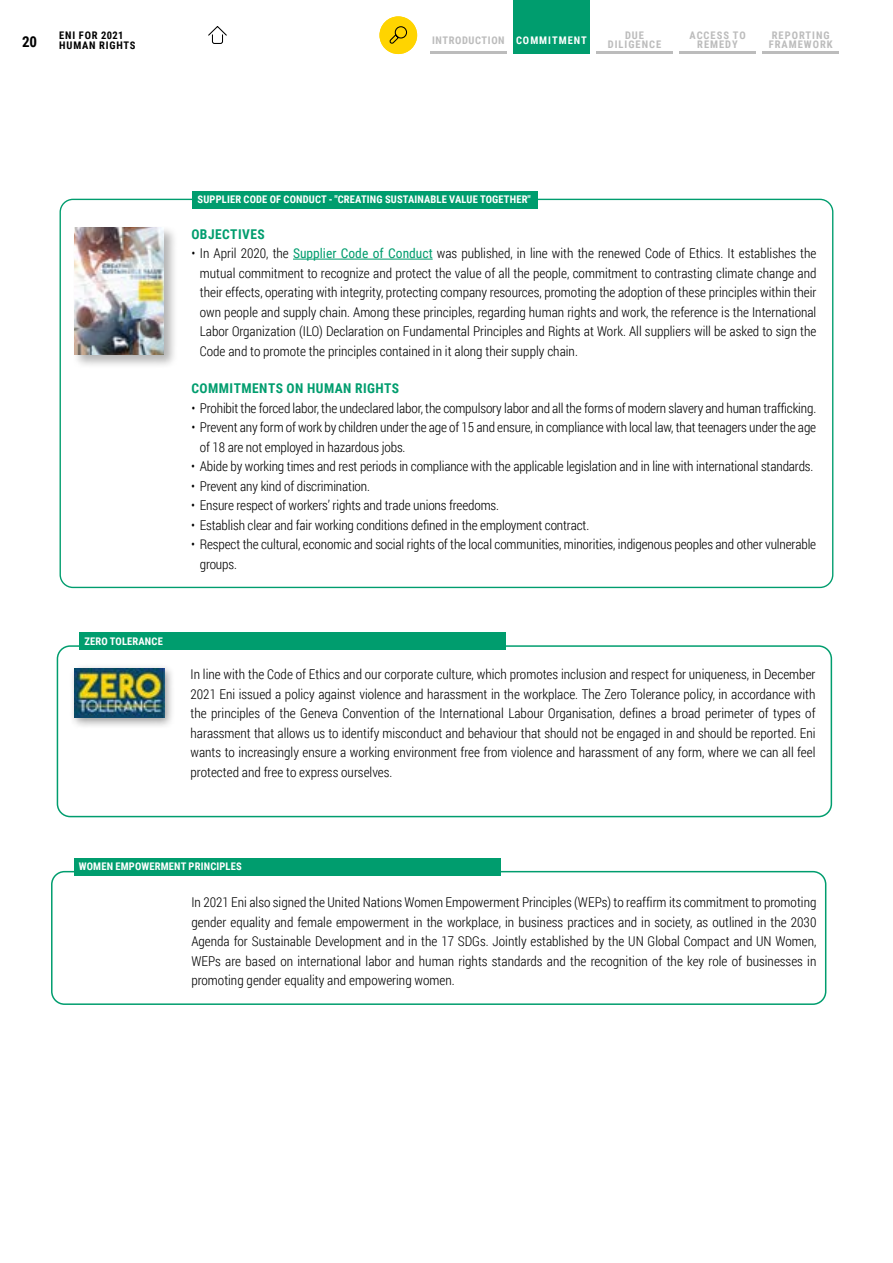
<style>
.page{position:relative;width:893px;height:1263px;background:#fff}
.page>*{position:absolute;margin:0;border:0;box-sizing:border-box;transform-origin:0 0}
.t1{font:700 15px "Roboto Condensed";color:#000}
.t2{font:300 13.5px/19.5px "Roboto Condensed";letter-spacing:-.01em;color:#000;text-align:justify}
.t3{font:700 13.5px "Roboto Condensed";letter-spacing:.035em;color:#009d6e}
.t4{font:700 10.5px "Roboto Condensed";letter-spacing:.015em;color:#fff}
.t5{font:700 10.5px/9px "Roboto Condensed";letter-spacing:.095em;color:#bcbcbc;text-align:center}
.t6{font:700 10.5px "Roboto Condensed";letter-spacing:.075em;color:#000}
.t7{font:700 10.5px "Roboto Condensed";letter-spacing:.055em;color:#bcbcbc}
.t8{font:700 10.5px "Roboto Condensed";letter-spacing:.095em;color:#fff}
.s1{font-weight:400;color:#009d6e}
</style>
<div class="page">
<hr style="left:293px;top:259px;width:140px;height:1px;background:#009d6e">
<div style="left:72px;top:226px;width:105px;height:142px;background:#000;opacity:.3"></div>
<img style="left:74px;top:228px;width:90px;height:126px">
<div style="left:193px;top:191px;width:345px;height:18px;background:#009d6e"></div>
<div style="left:57px;top:645px;width:775px;height:172px;border:2px solid #009d6e;border-radius:13px"></div>
<div style="left:79px;top:632px;width:427px;height:18px;background:#009d6e"></div>
<div style="left:51px;top:871px;width:775px;height:134px;border:2px solid #009d6e;border-radius:13px"></div>
<div style="left:74px;top:858px;width:427px;height:17px;background:#009d6e"></div>
<div style="left:70px;top:663px;width:105px;height:66px;background:#000;opacity:.4"></div>
<img style="left:75px;top:668px;width:89px;height:50px">
<div style="left:513px;top:0;width:77px;height:53px;background:#009d6e"></div>
<hr style="left:430px;top:51px;width:77px;height:3px;background:#bcbcbc">
<hr style="left:596px;top:51px;width:77px;height:3px;background:#bcbcbc">
<hr style="left:513px;top:51px;width:77px;height:3px;background:#009d6e">
<hr style="left:679px;top:51px;width:77px;height:3px;background:#bcbcbc">
<hr style="left:762px;top:51px;width:77px;height:3px;background:#bcbcbc">
<div style="left:379px;top:16px;width:38px;height:38px;background:#ffd400;border-radius:50%"></div>
<svg style="left:389px;top:26px;width:19px;height:18px"></svg>
<svg style="left:208px;top:26px;width:19px;height:18px"></svg>
<p class="t6" style="left:59px;top:27px;width:66px">ENI FOR 2021</p>
<p class="t1" style="left:22px;top:31px;width:17px">20</p>
<p class="t6" style="left:59px;top:38px;width:78px">HUMAN RIGHTS</p>
<p class="t8" style="left:516px;top:32px;width:73px">COMMITMENT</p>
<p class="t5" style="left:689px;top:30px;width:58px">ACCESS TO<br>REMEDY</p>
<p class="t5" style="left:769px;top:30px;width:66px;text-align:left">REPORTING<br>FRAMEWORK</p>
<p class="t7" style="left:432px;top:32px;width:74px">INTRODUCTION</p>
<p class="t5" style="left:608px;top:30px;width:55px">DUE<br>DILIGENCE</p>
<p class="t4" style="left:84px;top:633px;width:80px">ZERO TOLERANCE</p>
<p class="t4" style="left:198px;top:192px;width:335px">SUPPLIER CODE OF CONDUCT - "CREATING SUSTAINABLE VALUE TOGETHER"</p>
<p class="t3" style="left:191px;top:224px;width:75px">OBJECTIVES</p>
<p class="t2" style="left:200px;top:243px;width:618px;text-indent:-9px">• In April 2020, the <span class="s1">Supplier Code of Conduct</span> was published, in line with the renewed Code of Ethics. It establishes the mutual commitment to recognize and protect the value of all the people, commitment to contrasting climate change and their effects, operating with integrity, protecting company resources, promoting the adoption of these principles within their own people and supply chain. Among these principles, regarding human rights and work, the reference is the International Labor Organization (ILO) Declaration on Fundamental Principles and Rights at Work. All suppliers will be asked to sign the Code and to promote the principles contained in it along their supply chain.</p>
<p class="t3" style="left:191px;top:379px;width:209px">COMMITMENTS ON HUMAN RIGHTS</p>
<p class="t2" style="left:191px;top:398px;width:626px">• Prohibit the forced labor, the undeclared labor, the compulsory labor and all the forms of modern slavery and human trafficking.</p>
<p class="t2" style="left:200px;top:417px;width:618px;text-indent:-8px">• Prevent any form of work by children under the age of 15 and ensure, in compliance with local law, that teenagers under the age of 18 are not employed in hazardous jobs.</p>
<p class="t2" style="left:191px;top:456px;width:624px">• Abide by working times and rest periods in compliance with the applicable legislation and in line with international standards.</p>
<p class="t2" style="left:191px;top:476px;width:180px">• Prevent any kind of discrimination.</p>
<p class="t2" style="left:191px;top:495px;width:309px">• Ensure respect of workersʼ rights and trade unions freedoms.</p>
<p class="t2" style="left:191px;top:515px;width:399px">• Establish clear and fair working conditions defined in the employment contract.</p>
<p class="t2" style="left:200px;top:534px;width:618px;text-indent:-8px">• Respect the cultural, economic and social rights of the local communities, minorities, indigenous peoples and other vulnerable groups.</p>
<p class="t2" style="left:190px;top:664px;width:627px">In line with the Code of Ethics and our corporate culture, which promotes inclusion and respect for uniqueness, in December 2021 Eni issued a policy against violence and harassment in the workplace. The Zero Tolerance policy, in accordance with the principles of the Geneva Convention of the International Labour Organisation, defines a broad perimeter of types of harassment that allows us to identify misconduct and behaviour that should not be engaged in and should be reported. Eni wants to increasingly ensure a working environment free from violence and harassment of any form, where we can all feel protected and free to express ourselves.</p>
<p class="t4" style="left:79px;top:859px;width:165px">WOMEN EMPOWERMENT PRINCIPLES</p>
<p class="t2" style="left:191px;top:892px;width:627px">In 2021 Eni also signed the United Nations Women Empowerment Principles (WEPs) to reaffirm its commitment to promoting gender equality and female empowerment in the workplace, in business practices and in society, as outlined in the 2030<br>Agenda for Sustainable Development and in the 17 SDGs. Jointly established by the UN Global Compact and UN Women, WEPs are based on international labor and human rights standards and the recognition of the key role of businesses in promoting gender equality and empowering women.</p>
</div>
